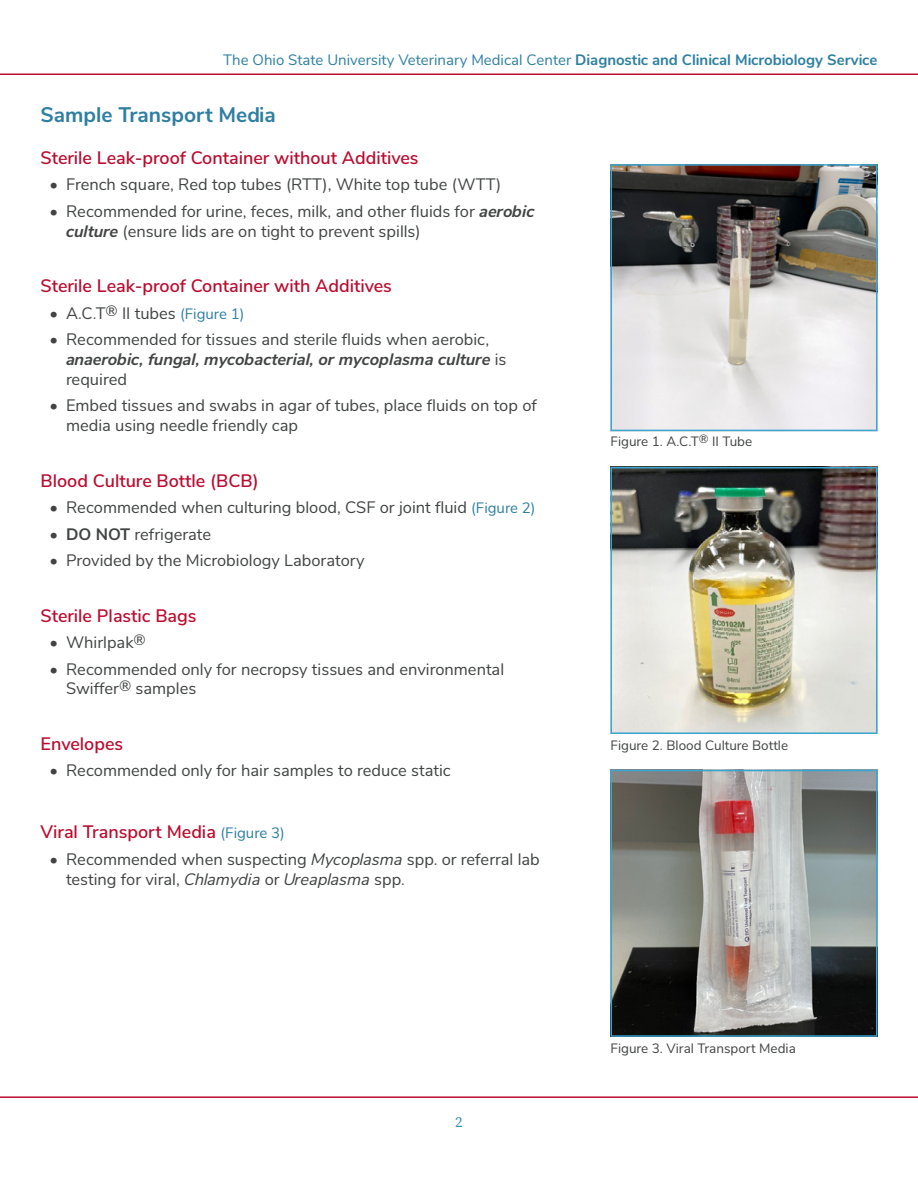
<style>
.page{position:relative;width:918px;height:1188px;background:#fff}
.page>*{position:absolute;margin:0;border:0;box-sizing:border-box;transform-origin:0 0}
.t1{font:700 21px "Buckeye Sans";color:#2e7fa1}
.t2{font:600 18px "Buckeye Sans";color:#ba0c2f}
.t3{font:16.5px/19.8px "Buckeye Sans";color:#414443}
.t4{font:15px "Buckeye Sans";color:#2e7fa1}
.t5{font:15px "Buckeye Serif";color:#3492b8}
.t6{font:13.5px "Buckeye Sans";color:#414443}
.s1{font-weight:700}
.s2{font-weight:700;font-style:italic}
.s3{font-size:15px;color:#2e7fa1}
.s4{font-weight:400;font-size:15px;color:#2e7fa1}
.s5{font-style:italic}
</style>
<div class="page">
<img style="left:613px;top:167px;width:262px;height:261px">
<div style="left:610px;top:164px;width:268px;height:267px;border:2px solid #3ba4cf"></div>
<img style="left:613px;top:470px;width:262px;height:261px">
<div style="left:610px;top:467px;width:268px;height:267px;border:2px solid #3ba4cf"></div>
<img style="left:613px;top:773px;width:262px;height:261px">
<div style="left:610px;top:770px;width:268px;height:267px;border:2px solid #3ba4cf"></div>
<hr style="left:0;top:1096px;width:918px;height:2px;background:#ba0c2f">
<hr style="left:0;top:74px;width:918px;height:1px;background:#ba0c2f">
<p class="t4" style="left:223px;top:49px;width:656px">The Ohio State University Veterinary Medical Center <span class="s1">Diagnostic and Clinical Microbiology Service</span></p>
<p class="t1" style="left:40px;top:100px;width:237px">Sample Transport Media</p>
<p class="t2" style="left:40px;top:144px;width:380px">Sterile Leak-proof Container without Additives</p>
<p class="t3" style="left:50px;top:174px;width:453px">• French square, Red top tubes (RTT), White top tube (WTT)</p>
<p class="t3" style="left:66px;top:200px;width:470px;text-indent:-16px">• Recommended for urine, feces, milk, and other fluids for <span class="s2">aerobic culture</span> (ensure lids are on tight to prevent spills)</p>
<p class="t2" style="left:40px;top:273px;width:353px">Sterile Leak-proof Container with Additives</p>
<p class="t3" style="left:50px;top:302px;width:197px">• A.C.T<sup>®</sup> II tubes <span class="s3">(Figure 1)</span></p>
<p class="t3" style="left:66px;top:329px;width:442px;text-indent:-16px">• Recommended for tissues and sterile fluids when aerobic, <span class="s2">anaerobic, fungal, mycobacterial, or mycoplasma culture</span> is required</p>
<p class="t3" style="left:66px;top:395px;width:472px;text-indent:-16px">• Embed tissues and swabs in agar of tubes, place fluids on top of media using needle friendly cap</p>
<p class="t2" style="left:40px;top:467px;width:220px">Blood Culture Bottle (BCB)</p>
<p class="t3" style="left:50px;top:496px;width:488px">• Recommended when culturing blood, CSF or joint fluid <span class="s3">(Figure 2)</span></p>
<p class="t3" style="left:50px;top:523px;width:163px">• <span class="s1">DO NOT</span> refrigerate</p>
<p class="t3" style="left:50px;top:550px;width:317px">• Provided by the Microbiology Laboratory</p>
<p class="t2" style="left:40px;top:602px;width:158px">Sterile Plastic Bags</p>
<p class="t3" style="left:50px;top:631px;width:98px">• Whirlpak<sup>®</sup></p>
<p class="t3" style="left:66px;top:658px;width:440px;text-indent:-16px">• Recommended only for necropsy tissues and environmental<br>Swiffer<sup>®</sup> samples</p>
<p class="t2" style="left:40px;top:730px;width:84px">Envelopes</p>
<p class="t3" style="left:50px;top:760px;width:403px">• Recommended only for hair samples to reduce static</p>
<p class="t6" style="left:610px;top:432px;width:143px">Figure 1. A.C.T<sup>®</sup> II Tube</p>
<p class="t6" style="left:610px;top:735px;width:179px">Figure 2. Blood Culture Bottle</p>
<p class="t2" style="left:40px;top:819px;width:246px">Viral Transport Media <span class="s4">(Figure 3)</span></p>
<p class="t3" style="left:66px;top:848px;width:475px;text-indent:-16px">• Recommended when suspecting <span class="s5">Mycoplasma</span> spp. or referral lab testing for viral, <span class="s5">Chlamydia</span> or <span class="s5">Ureaplasma</span> spp.</p>
<p class="t5" style="left:455px;top:1112px;width:9px">2</p>
<p class="t6" style="left:610px;top:1039px;width:187px">Figure 3. Viral Transport Media</p>
</div>
